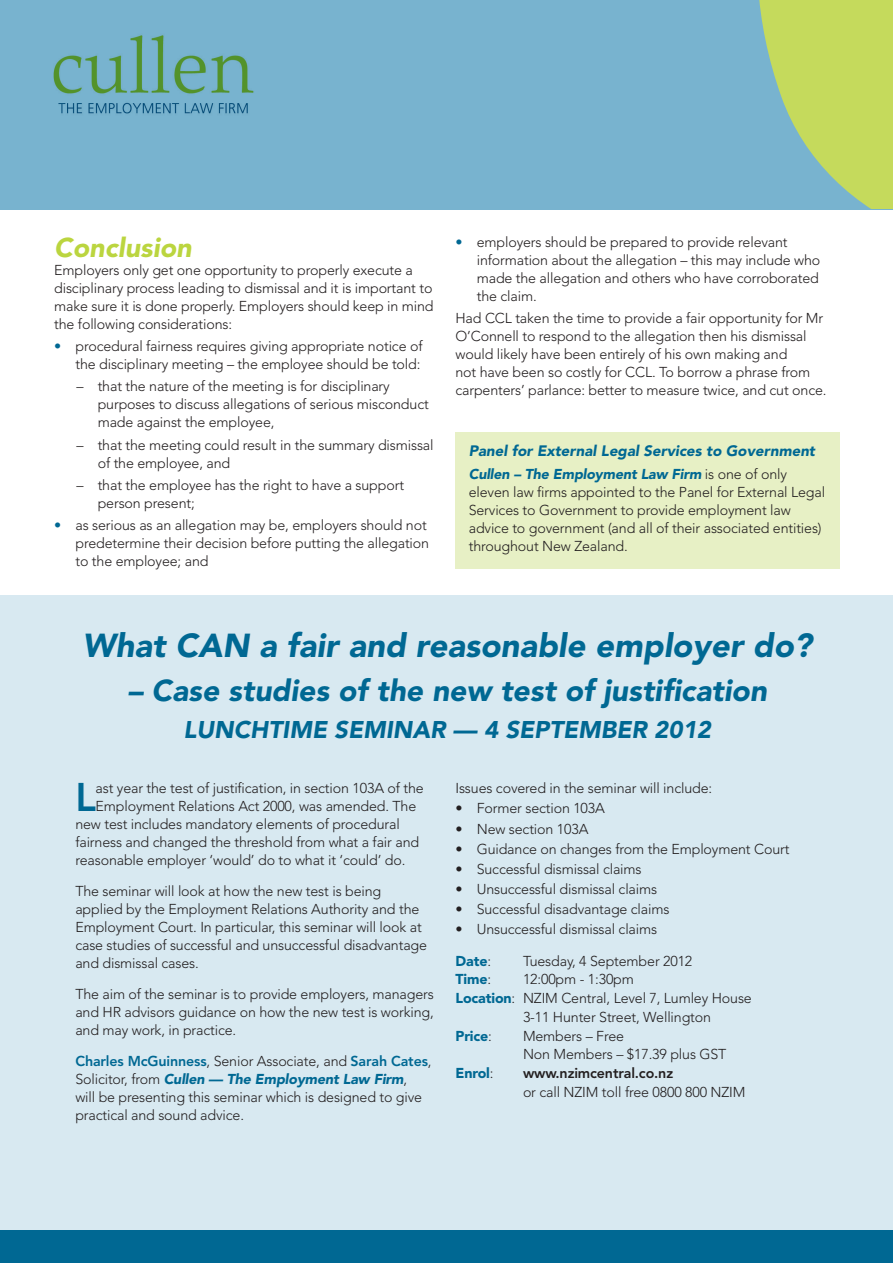
<style>
.page{position:relative;width:893px;height:1263px;background:#fff}
.page>*{position:absolute;margin:0;border:0;box-sizing:border-box;transform-origin:0 0}
.t1{font:800 39.6px "Avenir";color:#006893}
.t2{font:italic 900 33px "Avenir";color:#006893}
.t3{font:italic 900 30px "Avenir";color:#006893}
.t4{font:italic 900 27px "Avenir";color:#bbd53f}
.t5{font:italic 900 24px "Avenir";color:#006893}
.t6{font:italic 900 15px "Avenir";color:#006893}
.t7{font:300 14.25px/18px "Avenir";letter-spacing:-.01em;color:#231f20}
.t8{font:900 14.25px "Avenir";letter-spacing:-.01em;color:#006893}
.t9{font:800 14.25px "Avenir";letter-spacing:-.01em;color:#231f20}
.s1{color:#006893}
.s2{font-weight:900;font-style:italic;color:#006893}
.s3{font-weight:800;color:#006893}
.s4{font-weight:300;color:#231f20}
.s5{font-weight:900;color:#006893}
</style>
<div class="page">
<div style="left:0;top:595px;width:893px;height:653px;background:#d8e9f1"></div>
<div style="left:0;top:0;width:893px;height:210px;background:#78b3cf"></div>
<div style="left:0;top:1230px;width:893px;height:33px;background:#006893"></div>
<svg style="left:759px;top:0;width:134px;height:208px"></svg>
<img style="left:53px;top:35px;width:201px;height:79px">
<div style="left:455px;top:432px;width:385px;height:137px;background:#e7f0c5"></div>
<h3 class="t4" style="left:54px;top:231px;width:139px">Conclusion</h3>
<p class="t7" style="left:54px;top:261px;width:381px">Employers only get one opportunity to properly execute a disciplinary process leading to dismissal and it is important to make sure it is done properly. Employers should keep in mind the following considerations:</p>
<p class="t7" style="left:54px;top:337px;width:370px;text-align:right"><span class="s1">•</span> procedural fairness requires giving appropriate notice of the disciplinary meeting – the employee should be told:</p>
<p class="t7" style="left:98px;top:377px;width:333px;text-indent:-21px">– that the nature of the meeting is for disciplinary purposes to discuss allegations of serious misconduct made against the employee,</p>
<p class="t7" style="left:98px;top:436px;width:337px;text-indent:-21px">– that the meeting could result in the summary dismissal of the employee, and</p>
<p class="t7" style="left:98px;top:476px;width:308px;text-indent:-21px">– that the employee has the right to have a support person present;</p>
<p class="t7" style="left:75px;top:516px;width:355px;text-indent:-21px"><span class="s1">•</span> as serious as an allegation may be, employers should not predetermine their decision before putting the allegation to the employee; and</p>
<p class="t7" style="left:477px;top:233px;width:345px;text-indent:-21px"><span class="s1">•</span> employers should be prepared to provide relevant information about the allegation – this may include who made the allegation and others who have corroborated the claim.</p>
<p class="t7" style="left:455px;top:309px;width:372px">Had CCL taken the time to provide a fair opportunity for M r O’Connell to respond to the allegation then his dismissal would likely have been entirely of his own making and<br>not have been so costly for CCL. To borrow a phrase from carpenters’ parlance: better to measure twice, and cut once.</p>
<p class="t6" style="left:469px;top:442px;width:348px">Panel for External Legal Services to Government</p>
<p class="t7" style="left:469px;top:465px;width:358px"><span class="s2">Cullen – The Employment Law Firm</span> is one of only eleven law firms appointed to the Panel for External Legal Services to Government to provide employment law advice to government (and all of their associated entities) throughout New Zealand.</p>
<h2 class="t2" style="left:83px;top:625px;width:731px">What CAN a fair and reasonable employer do?</h2>
<h3 class="t3" style="left:128px;top:672px;width:641px">– Case studies of the new test of justification</h3>
<h3 class="t5" style="left:184px;top:715px;width:228px">Lunchtime Seminar</h3>
<h3 class="t5" style="left:453px;top:715px;width:115px">— 4 Septem</h3>
<h3 class="t5" style="left:601px;top:715px;width:112px">ber 2012</h3>
<h1 class="t1" style="left:75px;top:774px;width:22px">L</h1>
<p class="t7" style="left:96px;top:779px;width:330px">ast year the test of justification, in section 103A of the</p>
<p class="t7" style="left:96px;top:797px;width:322px">Employment Relations Act 2000, was amended. The</p>
<p class="t7" style="left:75px;top:815px;width:326px">new test includes mandatory elements of procedural</p>
<p class="t7" style="left:75px;top:833px;width:345px">fairness and changed the threshold from what a fair and</p>
<p class="t7" style="left:75px;top:851px;width:332px">reasonable employer ‘would’ do to what it ‘could’ do.</p>
<p class="t7" style="left:75px;top:882px;width:353px">The seminar will look at how the new test is being applied by the Employment Relations Authority and the Employment Court. I n particular, this seminar will look at case studies of successful and unsuccessful disadvantage and dismissal cases.</p>
<p class="t7" style="left:75px;top:985px;width:360px;text-align:justify">The aim of the seminar is to provide employers, managers and HR advisors guidance on how the new test is working, and may work, in practice.</p>
<p class="t7" style="left:75px;top:1051px;width:358px"><span class="s3">Charles McGuinness</span>, Senior Associate, and <span class="s3">Sarah Cates</span>, Solicitor, from <span class="s2">Cullen — The Employment Law Firm</span>,<br>will be presenting this seminar which is designed to give practical and sound advice.</p>
<p class="t7" style="left:455px;top:779px;width:258px">Issues covered in the seminar will include:</p>
<p class="t7" style="left:455px;top:799px;width:151px">• Former section 103A</p>
<p class="t7" style="left:455px;top:820px;width:134px">• New section 103A</p>
<p class="t7" style="left:455px;top:840px;width:335px">• Guidance on changes from the Employment Court</p>
<p class="t7" style="left:455px;top:860px;width:188px">• Successful dismissal claims</p>
<p class="t7" style="left:455px;top:880px;width:203px">• Unsuccessful dismissal claims</p>
<p class="t7" style="left:455px;top:900px;width:216px">• Successful disadvantage claims</p>
<p class="t7" style="left:455px;top:920px;width:203px">• Unsuccessful dismissal claims</p>
<p class="t8" style="left:455px;top:952px;width:37px">Date<span class="s4">:</span></p>
<p class="t7" style="left:523px;top:952px;width:171px">Tuesday, 4 September 2012</p>
<p class="t8" style="left:455px;top:971px;width:37px">Time<span class="s4">:</span></p>
<p class="t7" style="left:523px;top:970px;width:112px">12:00pm - 1:30pm</p>
<p class="t7" style="left:455px;top:989px;width:298px"><span class="s5">Location</span>: NZIM Central, Level 7, Lumley House</p>
<p class="t7" style="left:523px;top:1008px;width:190px">3-11 Hunter Street, Wellington</p>
<p class="t8" style="left:455px;top:1027px;width:54px">Price<span class="s4">: M</span></p>
<p class="t7" style="left:523px;top:1026px;width:205px;line-height:18.8px;text-indent:13px">embers – Free<br>Non Members – $17.39 plus GST</p>
<p class="t8" style="left:455px;top:1064px;width:40px">Enrol<span class="s4">:</span></p>
<p class="t9" style="left:523px;top:1065px;width:152px">www.nzimcentral.co.nz</p>
<p class="t7" style="left:523px;top:1083px;width:215px">or call NZIM toll free 0800 800 NZIM</p>
</div>
